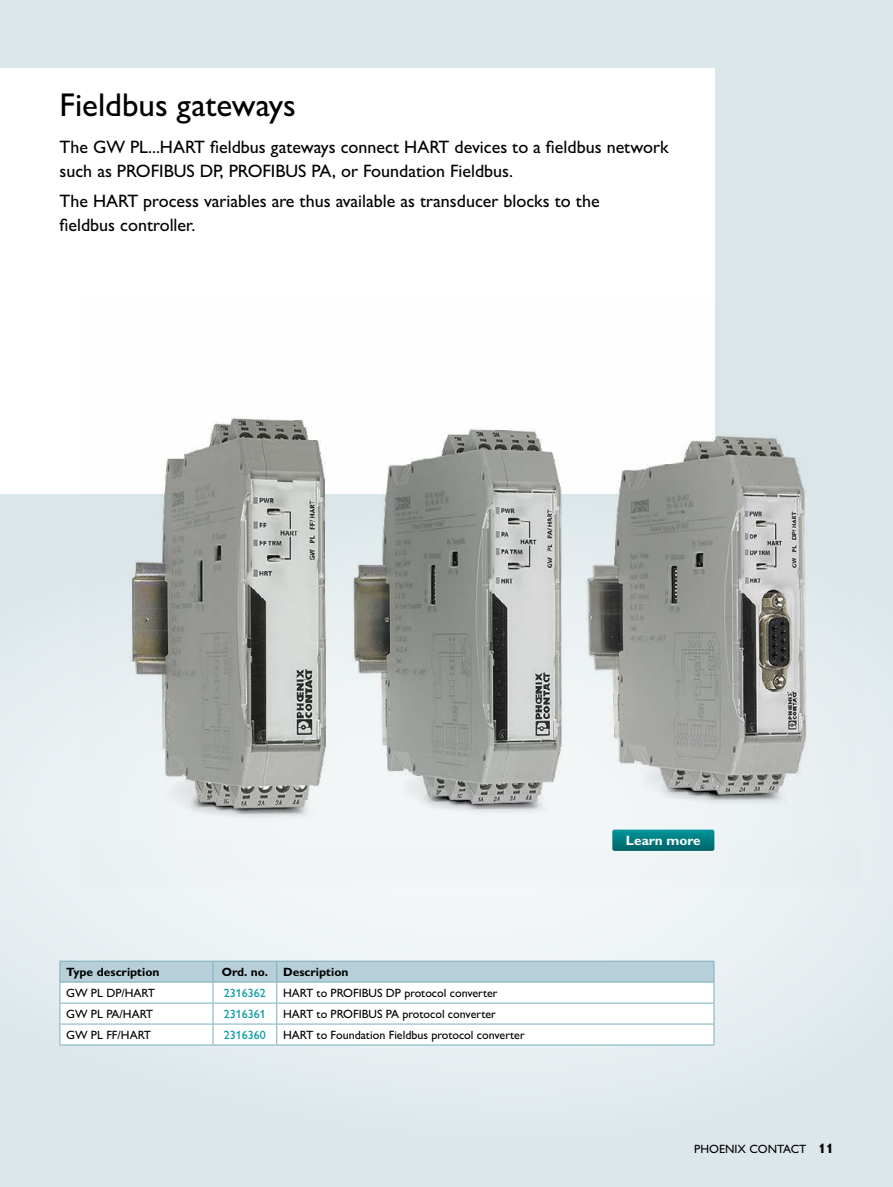
<style>
.page{position:relative;width:893px;height:1187px;background:#fff}
.page>*{position:absolute;margin:0;border:0;box-sizing:border-box;transform-origin:0 0}
.t1{font:33px "Px C Gill Alt One";color:#000}
.t2{font:18px/24px "Px C Gill Alt One";color:#000}
.t3{font:700 13.5px "Px C Gill Alt One";color:#fff}
.t4{font:12px "Px C Gill Alt One";color:#000}
.t5{font:700 12px "Px C Gill Alt One";color:#000}
.t6{font:12px "Px C Gill Alt One";color:#0099a1}
.s1{font-weight:700;font-size:13.5px}
</style>
<div class="page">
<div style="left:0;top:0;width:893px;height:1186px;background:#dce7eb"></div>
<svg style="left:0;top:493px;width:867px;height:571px;fill:#e8eff2"></svg>
<div style="left:0;top:68px;width:714px;height:425px;background:#fff"></div>
<hr style="left:60px;top:960px;width:153px;height:1px;background:#7aafbe">
<hr style="left:213px;top:960px;width:64px;height:1px;background:#7aafbe">
<hr style="left:277px;top:960px;width:437px;height:1px;background:#7aafbe">
<svg style="left:60px;top:961px;width:655px;height:83px;background:#e6eff2"></svg>
<hr style="left:60px;top:1044px;width:153px;height:1px;background:#7aafbe">
<hr style="left:213px;top:1044px;width:64px;height:1px;background:#7aafbe">
<hr style="left:277px;top:1044px;width:437px;height:1px;background:#7aafbe">
<img style="left:81px;top:302px;width:778px;height:583px">
<svg style="left:612px;top:829px;width:102px;height:21px;background:#088185"></svg>
<h1 class="t1" style="left:60px;top:85px;width:238px">Fieldbus gateways</h1>
<p class="t2" style="left:60px;top:135px;width:611px">The GW PL...HART fieldbus gateways connect HART devices to a fieldbus network such as PROFIBUS DP, PROFIBUS PA, or Foundation Fieldbus.</p>
<p class="t2" style="left:60px;top:189px;width:542px">The HART process variables are thus available as transducer blocks to the fieldbus controller.</p>
<p class="t5" style="left:66px;top:964px;width:95px">Type description</p>
<p class="t5" style="left:222px;top:964px;width:48px">Ord. no.</p>
<p class="t5" style="left:283px;top:964px;width:67px">Description</p>
<p class="t4" style="left:66px;top:985px;width:90px">GW PL DP/HART</p>
<p class="t6" style="left:224px;top:985px;width:43px">2316362</p>
<p class="t4" style="left:283px;top:985px;width:216px">HART to PROFIBUS DP protocol converter</p>
<p class="t4" style="left:66px;top:1006px;width:88px">GW PL PA/HART</p>
<p class="t6" style="left:224px;top:1006px;width:43px">2316361</p>
<p class="t4" style="left:283px;top:1006px;width:214px">HART to PROFIBUS PA protocol converter</p>
<p class="t4" style="left:66px;top:1027px;width:86px">GW PL FF/HART</p>
<p class="t6" style="left:224px;top:1027px;width:43px">2316360</p>
<p class="t4" style="left:283px;top:1027px;width:243px">HART to Foundation Fieldbus protocol converter</p>
<p class="t3" style="left:626px;top:831px;width:77px">Learn more</p>
<p class="t4" style="left:694px;top:1141px;width:141px">PHOENIX CONTACT <span class="s1">11</span></p>
</div>
